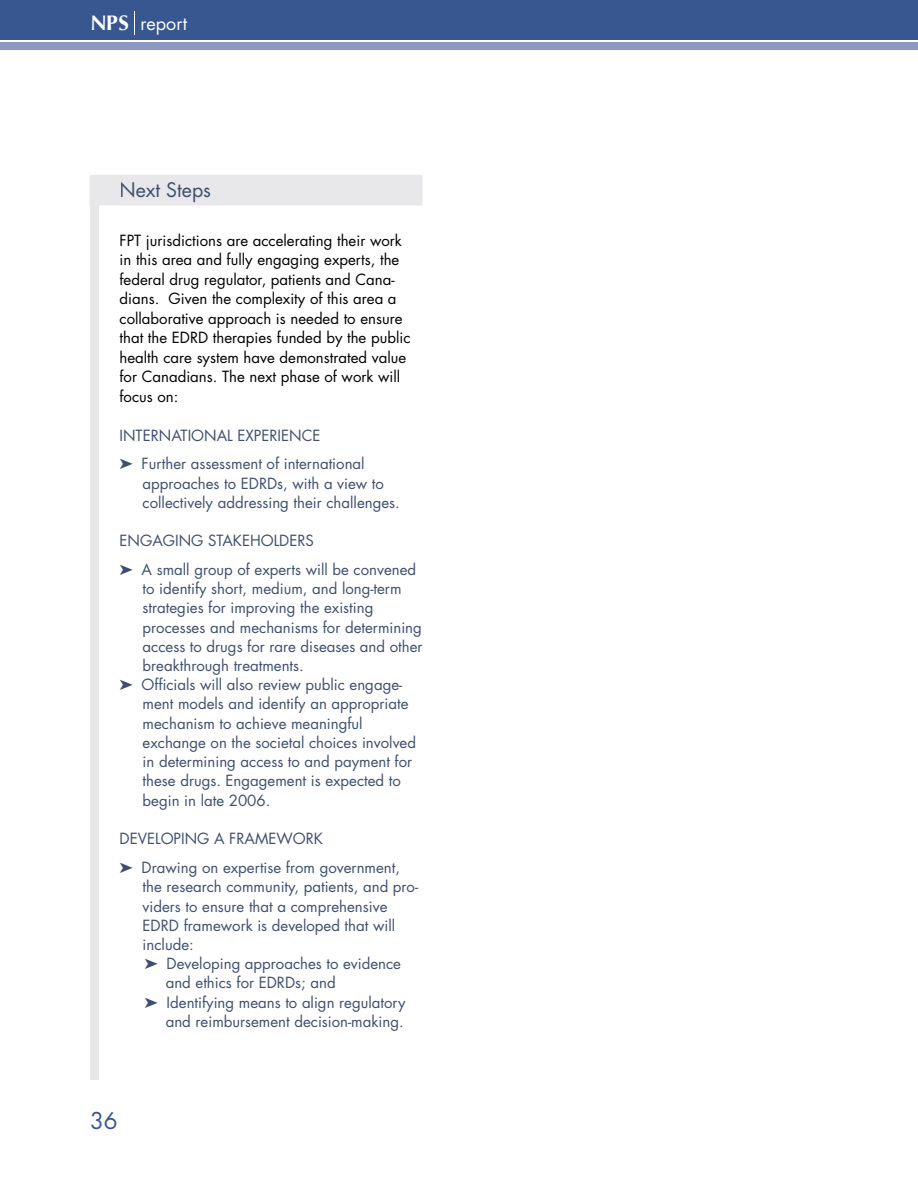
<style>
.page{position:relative;width:918px;height:1188px;background:#fff}
.page>*{position:absolute;margin:0;border:0;box-sizing:border-box;transform-origin:0 0}
.t1{font:22.5px "Futura";color:#385791}
.t2{font:19.5px "Futura";color:#3d4f71}
.t3{font:18px "Futura";color:#fff}
.t4{font:15px/28.8px "Futura";color:#3d4f71}
.t5{font:15px/19.5px "Futura";color:#000}
.s1{font-family:"Optima";font-weight:700;font-size:21px}
</style>
<div class="page">
<div style="left:90px;top:175px;width:333px;height:30px;background:#e8e7ea"></div>
<div style="left:121px;top:182px;width:89px;height:20px;background:#e8e7ea"></div>
<div style="left:90px;top:206px;width:9px;height:874px;background:#e8e7ea"></div>
<div style="left:0;top:41px;width:918px;height:8px;background:#8c9ac2"></div>
<div style="left:0;top:0;width:918px;height:41px;background:#385791"></div>
<hr style="left:0;top:40px;width:918px;height:2px;background:#fff">
<svg style="left:134px;top:12px;width:1px;height:23px"></svg>
<p class="t3" style="left:90px;top:11px;width:93px">Introduction</p>
<p class="t3" style="left:90px;top:11px;width:98px"><span class="s1">NPS</span> report</p>
<h2 class="t2" style="left:120px;top:176px;width:93px">Next Steps</h2>
<p class="t5" style="left:120px;top:230px;width:292px">FPT jurisdictions are accelerating their work in this area and fully engaging experts, the federal drug regulator, patients and Cana&shy;dians. Given the complexity of this area a collaborative approach is needed to ensure that the EDRD therapies funded by the public health care system have demonstrated value for Canadians. The next phase of work will focus on:</p>
<p class="t4" style="left:120px;top:421px;width:247px">INTERNATIONAL EXPERIENCE<br>➤ Further assessment of international</p>
<p class="t4" style="left:143px;top:473px;width:259px;line-height:19.2px">approaches to EDRDs, with a view to collectively addressing their challenges.</p>
<p class="t4" style="left:120px;top:526px;width:298px">ENGAGING STAKEHOLDERS<br>➤ A small group of experts will be convened</p>
<p class="t4" style="left:143px;top:574px;width:260px">to identify short, medium, and long-term</p>
<p class="t4" style="left:143px;top:593px;width:232px">strategies for improving the existing</p>
<p class="t4" style="left:143px;top:613px;width:281px">processes and mechanisms for determining</p>
<p class="t4" style="left:143px;top:632px;width:281px">access to drugs for rare diseases and other</p>
<p class="t4" style="left:143px;top:651px;width:163px">breakthrough treatments.</p>
<p class="t4" style="left:120px;top:670px;width:284px">➤ Officials will also review public engage-</p>
<p class="t4" style="left:143px;top:689px;width:267px">ment models and identify an appropriate</p>
<p class="t4" style="left:143px;top:709px;width:222px">mechanism to achieve meaningful</p>
<p class="t4" style="left:143px;top:728px;width:275px">exchange on the societal choices involved</p>
<p class="t4" style="left:143px;top:747px;width:271px">in determining access to and payment for</p>
<p class="t4" style="left:143px;top:766px;width:260px">these drugs. Engagement is expected to</p>
<p class="t4" style="left:143px;top:786px;width:129px">begin in late 2006.</p>
<p class="t4" style="left:120px;top:824px;width:282px">DEVELOPING A FRAMEWORK<br>➤ Drawing on expertise from government,</p>
<p class="t4" style="left:143px;top:872px;width:277px">the research community, patients, and pro-</p>
<p class="t4" style="left:143px;top:892px;width:246px">viders to ensure that a comprehensive</p>
<p class="t4" style="left:143px;top:911px;width:254px">EDRD framework is developed that will</p>
<p class="t4" style="left:143px;top:930px;width:53px">include:</p>
<p class="t4" style="left:145px;top:949px;width:258px">➤ Developing approaches to evidence</p>
<p class="t4" style="left:166px;top:968px;width:171px">and ethics for EDRDs; and</p>
<p class="t4" style="left:145px;top:988px;width:263px">➤ Identifying means to align regulatory</p>
<p class="t4" style="left:166px;top:1007px;width:239px">and reimbursement decision-making.</p>
<h1 class="t1" style="left:90px;top:1105px;width:29px">36</h1>
</div>
